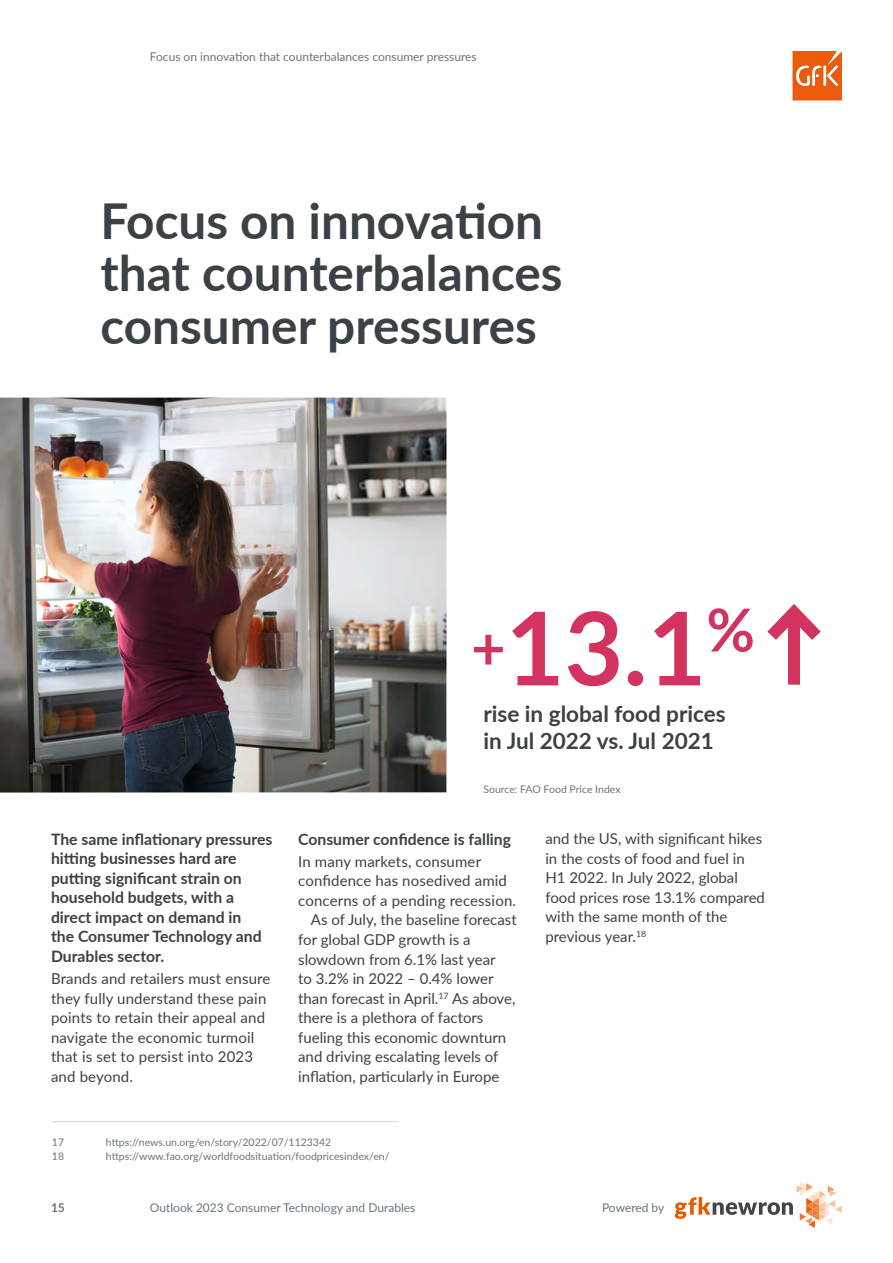
<style>
.page{position:relative;width:893px;height:1263px;background:#fff}
.page>*{position:absolute;margin:0;border:0;box-sizing:border-box;transform-origin:0 0}
.t1{font:700 101.55px "Lato";color:#d2335f}
.t2{font:700 49.5px/52.5px "Lato";color:#3b4145}
.t3{font:700 22.5px/27px "Lato";color:#3b4145}
.t4{font:700 15.75px/19.5px "Lato";color:#3b4145}
.t5{font:15px/19.5px "Lato";color:#3b4145}
.t6{font:12px "Lato";color:#6a757c}
.t7{font:700 12px "Lato";color:#6a757c}
.t8{font:10.5px "Lato";color:#6a757c}
</style>
<div class="page">
<svg style="left:675px;top:1181px;width:167px;height:47px"></svg>
<img style="left:0;top:398px;width:446px;height:394px">
<svg style="left:792px;top:51px;width:50px;height:49px;background:#ed7431"></svg>
<hr style="left:52px;top:1121px;width:346px;height:1px;background:#d6d9dc">
<div style="left:788px;top:612px;width:12px;height:73px;background:#d2335f"></div>
<svg style="left:767px;top:604px;width:54px;height:36px"></svg>
<p class="t6" style="left:150px;top:48px;width:328px">Focus on innovation that counterbalances consumer pressures</p>
<h2 class="t2" style="left:100px;top:192px;width:464px">Focus on innovation that counterbalances consumer pressures</h2>
<h1 class="t1" style="left:471px;top:574px;width:285px"><sup>+</sup>13.1<sup>%</sup></h1>
<h3 class="t3" style="left:483px;top:699px;width:244px">rise in global food prices in Jul 2022 vs. Jul 2021</h3>
<p class="t4" style="left:51px;top:829px;width:223px">The same inflationary pressures hitting businesses hard are putting significant strain on household budgets, with a direct impact on demand in<br>the Consumer Technology and<br>Durables sector.</p>
<p class="t5" style="left:51px;top:968px;width:221px">Brands and retailers must ensure they fully understand these pain points to retain their appeal and navigate the economic turmoil that is set to persist into 2023 and beyond.</p>
<p class="t8" style="left:483px;top:781px;width:139px">Source: FAO Food Price Index</p>
<p class="t4" style="left:298px;top:829px;width:214px">Consumer confidence is falling</p>
<p class="t5" style="left:298px;top:851px;width:184px">In many markets, consumer</p>
<p class="t5" style="left:298px;top:871px;width:210px">confidence has nosedived amid</p>
<p class="t5" style="left:298px;top:890px;width:219px">concerns of a pending recession.</p>
<p class="t5" style="left:311px;top:910px;width:207px">As of July, the baseline forecast</p>
<p class="t5" style="left:298px;top:929px;width:174px">for global GDP growth is a</p>
<p class="t5" style="left:298px;top:949px;width:199px">slowdown from 6.1% last year</p>
<p class="t5" style="left:298px;top:968px;width:197px">to 3.2% in 2022 – 0.4% lower</p>
<p class="t5" style="left:298px;top:988px;width:219px">than forecast in April.<sup>17</sup> As above,</p>
<p class="t5" style="left:298px;top:1007px;width:187px">there is a plethora of factors</p>
<p class="t5" style="left:298px;top:1027px;width:210px">fueling this economic downturn</p>
<p class="t5" style="left:298px;top:1046px;width:202px">and driving escalating levels of</p>
<p class="t5" style="left:298px;top:1066px;width:203px">inflation, particularly in Europe</p>
<p class="t5" style="left:545px;top:828px;width:221px">and the US, with significant hikes in the costs of food and fuel in<br>H1 2022. In July 2022, global food prices rose 13.1% compared with the same month of the previous year.<sup>18</sup></p>
<p class="t8" style="left:52px;top:1135px;width:14px">17</p>
<p class="t8" style="left:106px;top:1135px;width:227px">https://news.un.org/en/story/2022/07/1123342</p>
<p class="t8" style="left:52px;top:1148px;width:14px">18</p>
<p class="t8" style="left:106px;top:1148px;width:285px">https://www.fao.org/worldfoodsituation/foodpricesindex/en/</p>
<p class="t7" style="left:51px;top:1199px;width:15px">15</p>
<p class="t6" style="left:150px;top:1199px;width:267px">Outlook 2023 Consumer Technology and Durables</p>
<p class="t6" style="left:602px;top:1199px;width:64px">Powered by</p>
</div>
